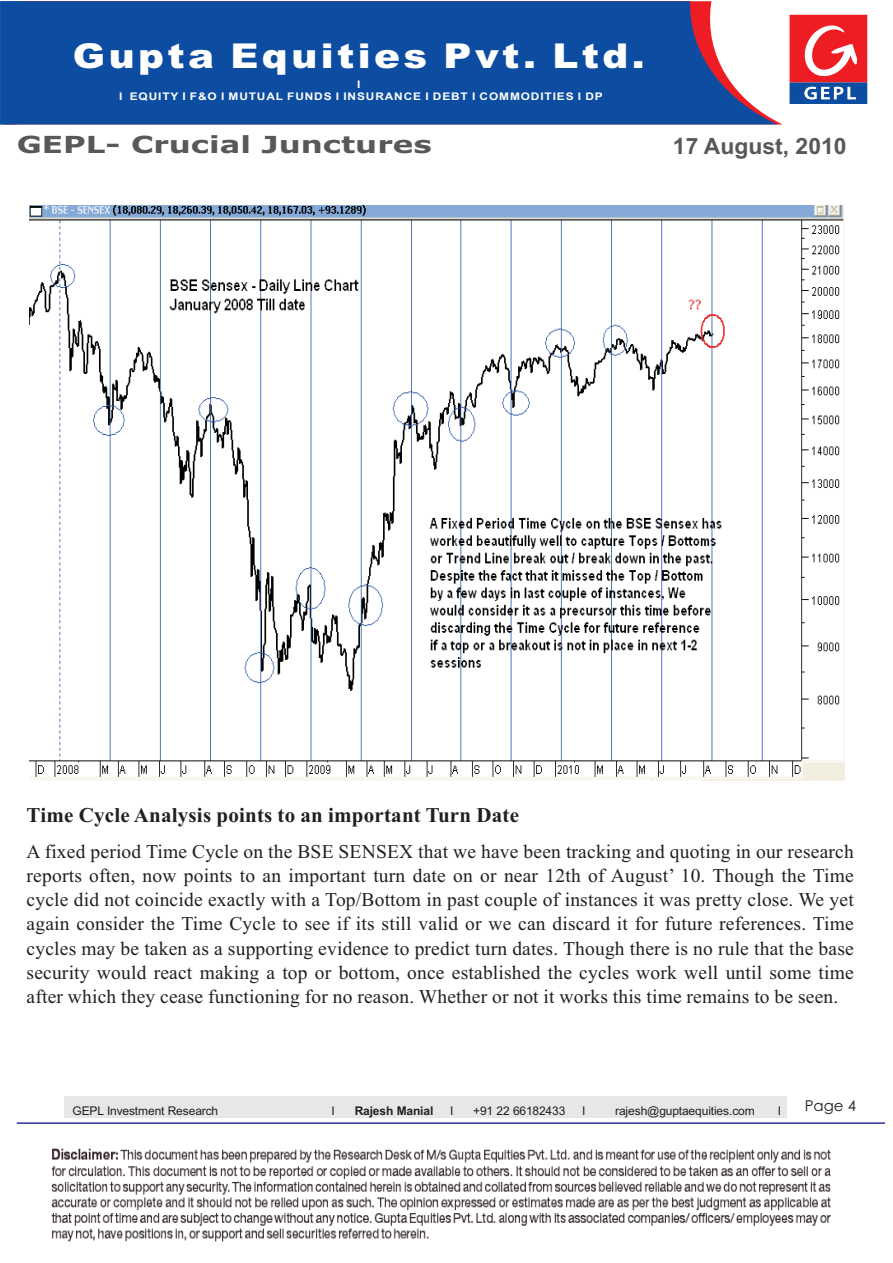
<style>
.page{position:relative;width:893px;height:1263px;background:#fff}
.page>*{position:absolute;margin:0;border:0;box-sizing:border-box;transform-origin:0 0}
.t1{font:900 34.2px "Arial";letter-spacing:.09em;color:#fff;scale:1.13 1}
.t2{font:700 23.55px "Verdana";color:#57585a;scale:1.32 1}
.t3{font:700 22.5px "Arial";color:#57585a}
.t4{font:700 21px "Times New Roman";letter-spacing:.01em;color:#231f20}
.t5{font:19.5px/24.2px "Times New Roman";letter-spacing:.01em;color:#231f20;text-align:justify}
.t6{font:15px "Century Gothic";color:#231f20}
.t7{font:12px "Arial";letter-spacing:-.02em;color:#231f20}
.t8{font:12px "Arial";color:#231f20}
.t9{font:700 12px "Arial";letter-spacing:-.02em;color:#231f20}
.t10{font:700 10.5px/11.7px "Arial";letter-spacing:.075em;color:#fff;text-align:center;scale:1.13 1}
</style>
<div class="page">
<svg style="left:0;top:1px;width:778px;height:123px;background:#2057a4"></svg>
<div style="left:789px;top:15px;width:78px;height:67px;background:#ee1d23"></div>
<div style="left:789px;top:82px;width:78px;height:22px;background:#0d4da1"></div>
<svg style="left:804px;top:25px;width:53px;height:52px"></svg>
<svg style="left:805px;top:87px;width:51px;height:12px"></svg>
<img style="left:51px;top:1148px;width:780px;height:94px">
<div style="left:64px;top:1096px;width:722px;height:22px;background:#e6e7e9"></div>
<hr style="left:17px;top:1122px;width:868px;height:2px;background:#2e3092">
<img style="left:29px;top:205px;width:816px;height:576px">
<h1 class="t1" style="left:73px;top:43px;width:507px">Gupta Equities Pvt. Ltd.</h1>
<p class="t10" style="left:119px;top:79px;width:430px">I<br>I EQUITY I F&amp;O I MUTUAL FUNDS I INSURANCE I DEBT I COMMODITIES I DP</p>
<p class="t2" style="left:17px;top:135px;width:316px">GEPL- Crucial Junctures</p>
<p class="t3" style="left:673px;top:138px;width:175px">17 August, 2010</p>
<p class="t3" style="left:686px;top:138px;width:14px">2</p>
<p class="t4" style="left:27px;top:808px;width:494px">Time Cycle Analysis points to an important Turn Date</p>
<p class="t5" style="left:27px;top:841px;width:829px">A fixed period Time Cycle on the BSE SENSEX that we have been tracking and quoting in our research reports often, now points to an important turn date on or near 12th of August’ 10. Though the Time cycle did not coincide exactly with a Top/Bottom in past couple of instances it was pretty close. We yet again consider the Time Cycle to see if its still valid or we can discard it for future references. Time cycles may be taken as a supporting evidence to predict turn dates. Though there is no rule that the base security would react making a top or bottom, once established the cycles work well until some time after which they cease functioning for no reason. Whether or not it works this time remains to be seen.</p>
<p class="t7" style="left:72px;top:1106px;width:147px">GEPL Investment Research</p>
<p class="t7" style="left:331px;top:1106px;width:5px">I</p>
<p class="t9" style="left:355px;top:1106px;width:80px">Rajesh Manial</p>
<p class="t7" style="left:450px;top:1106px;width:5px">I</p>
<p class="t7" style="left:473px;top:1106px;width:94px">+91 22 66182433</p>
<p class="t7" style="left:582px;top:1106px;width:5px">I</p>
<p class="t8" style="left:615px;top:1106px;width:141px">rajesh@guptaequities.com</p>
<p class="t7" style="left:778px;top:1106px;width:5px">I</p>
<p class="t6" style="left:805px;top:1100px;width:53px">Page 4</p>
</div>
